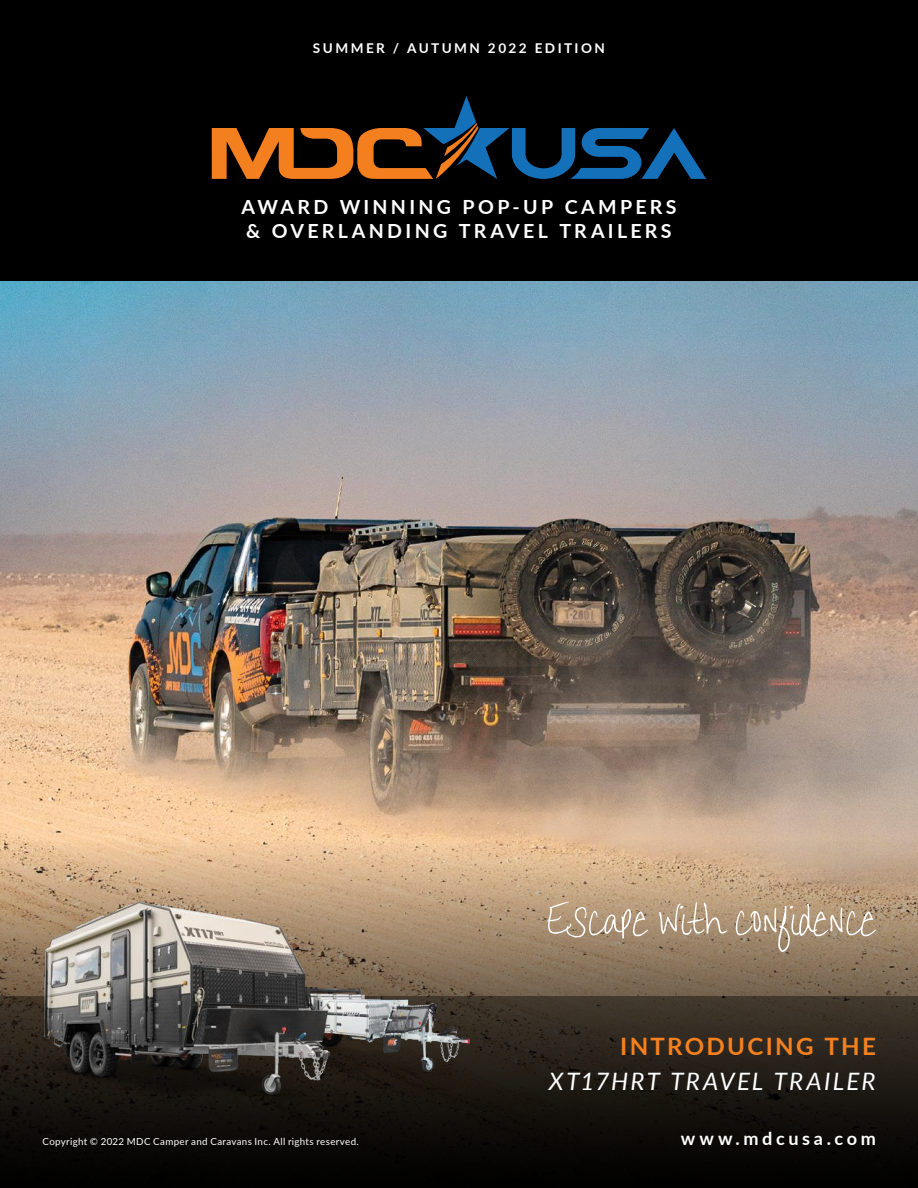
<style>
.page{position:relative;width:918px;height:1188px;background:#fff}
.page>*{position:absolute;margin:0;border:0;box-sizing:border-box;transform-origin:0 0}
.t1{font:italic 24px "Lato";letter-spacing:.09em;color:#fff}
.t2{font:700 24px "Lato";letter-spacing:.095em;color:#f4801f}
.t3{font:700 19.5px/23.4px "Lato";letter-spacing:.17em;color:#fff}
.t4{font:700 18px "Lato";letter-spacing:.2em;color:#fff}
.t5{font:700 13.5px "Lato";letter-spacing:.18em;color:#fff}
.t6{font:9.75px "Lato";letter-spacing:.03em;color:#fff}
</style>
<div class="page">
<img style="left:0;top:342px;width:918px;height:483px">
<svg style="left:0;top:825px;width:918px;height:171px;background:#bb9d7d"></svg>
<svg style="left:0;top:280px;width:918px;height:62px;background:#74a1b9"></svg>
<div style="left:0;top:0;width:918px;height:280px;background:#000"></div>
<div style="left:0;top:996px;width:918px;height:192px;background:linear-gradient(to bottom,#3f352a,#000)"></div>
<svg style="left:212px;top:96px;width:494px;height:83px"></svg>
<img style="left:329px;top:988px;width:141px;height:92px">
<svg style="left:547px;top:902px;width:101px;height:37px;background:#b9a289"></svg>
<svg style="left:659px;top:901px;width:68px;height:34px;background:#bba58b"></svg>
<svg style="left:736px;top:904px;width:140px;height:48px;background:#b09b81"></svg>
<img style="left:36px;top:901px;width:293px;height:205px">
<h3 class="t5" style="left:313px;top:38px;width:294px">SUMMER / AUTUMN 2022 EDITION</h3>
<h2 class="t3" style="left:241px;top:195px;width:437px">AWARD WINNING POP-UP CAMPERS &amp; OVERLANDING TRAVEL TRAILERS</h2>
<p class="t6" style="left:43px;top:1134px;width:318px">Copyright © 2022 MDC Camper and Caravans Inc. All rights reserved.</p>
<h1 class="t2" style="left:620px;top:1029px;width:257px">INTRODUCING THE</h1>
<h1 class="t1" style="left:549px;top:1064px;width:328px">XT17HRT TRAVEL TRAILER</h1>
<h3 class="t4" style="left:681px;top:1126px;width:196px">www.mdcusa.com</h3>
</div>
